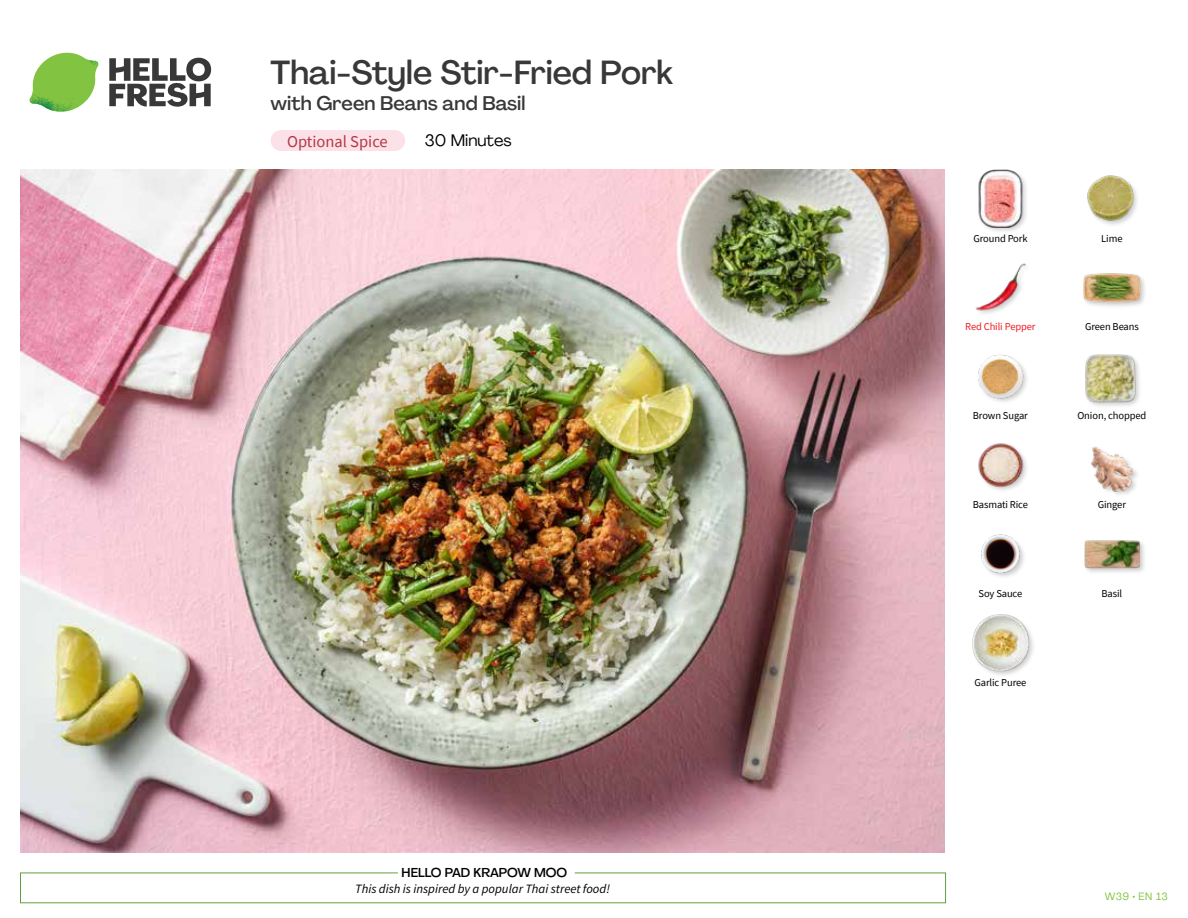
<style>
.page{position:relative;width:1188px;height:918px;background:#fff}
.page>*{position:absolute;margin:0;border:0;box-sizing:border-box;transform-origin:0 0}
.t1{font:500 33px "Agrandir";letter-spacing:-.005em;color:#383839}
.t2{font:500 19.5px "Agrandir";color:#383839}
.t3{font:16.5px "Source Sans Pro";color:#b33841}
.t4{font:16.5px "Agrandir";color:#000}
.t5{font:italic 12.75px "Source Sans Pro";color:#000}
.t6{font:500 12.75px "Agrandir";color:#000}
.t7{font:10.5px "Source Sans Pro";letter-spacing:-.01em;color:#000}
.t8{font:10.5px "Source Sans Pro";letter-spacing:-.01em;color:#ed1d24}
.t9{font:10.5px "Agrandir";letter-spacing:.05em;color:#82c341}
</style>
<div class="page">
<svg style="left:109px;top:57px;width:102px;height:50px"></svg>
<svg style="left:34px;top:53px;width:62px;height:40px"></svg>
<img style="left:67px;top:53px;width:32px;height:26px">
<img style="left:33px;top:75px;width:59px;height:11px">
<img style="left:29px;top:79px;width:61px;height:33px">
<img style="left:65px;top:86px;width:27px;height:25px">
<div style="left:20px;top:873px;width:926px;height:30px;border:1px solid #609f43"></div>
<div style="left:398px;top:865px;width:177px;height:15px;background:#fff"></div>
<img style="left:21px;top:170px;width:924px;height:682px">
<div style="left:271px;top:130px;width:134px;height:21px;background:#fce1e9;border-radius:10px"></div>
<div style="left:971px;top:613px;width:64px;height:65px;background:#000;opacity:.2"></div>
<img style="left:972px;top:614px;width:57px;height:57px">
<div style="left:1083px;top:539px;width:64px;height:36px;background:#000;opacity:.2"></div>
<img style="left:1083px;top:539px;width:58px;height:36px">
<img style="left:981px;top:534px;width:43px;height:43px">
<div style="left:1090px;top:446px;width:50px;height:52px;background:#000;opacity:.2"></div>
<img style="left:1090px;top:446px;width:45px;height:47px">
<img style="left:978px;top:443px;width:49px;height:47px">
<div style="left:1084px;top:353px;width:58px;height:56px;background:#000;opacity:.2"></div>
<img style="left:1084px;top:353px;width:52px;height:52px">
<img style="left:978px;top:354px;width:49px;height:48px">
<div style="left:1082px;top:271px;width:65px;height:39px;background:#000;opacity:.2"></div>
<img style="left:1083px;top:271px;width:58px;height:39px">
<img style="left:975px;top:263px;width:51px;height:51px">
<img style="left:1087px;top:175px;width:49px;height:49px">
<div style="left:978px;top:169px;width:50px;height:65px;background:#000;opacity:.2"></div>
<img style="left:978px;top:170px;width:50px;height:57px">
<h1 class="t1" style="left:271px;top:52px;width:404px">Thai-Style Stir-Fried Pork</h1>
<h2 class="t2" style="left:271px;top:91px;width:256px">with Green Beans and Basil</h2>
<h3 class="t3" style="left:287px;top:131px;width:102px">Optional Spice</h3>
<h3 class="t4" style="left:425px;top:130px;width:88px">30 Minutes</h3>
<p class="t6" style="left:402px;top:864px;width:167px">HELLO PAD KRAPOW MOO</p>
<p class="t5" style="left:355px;top:881px;width:256px">This dish is inspired by a popular Thai street food!</p>
<p class="t7" style="left:973px;top:231px;width:56px">Ground Pork</p>
<p class="t7" style="left:1101px;top:231px;width:23px">Lime</p>
<p class="t8" style="left:965px;top:320px;width:72px">Red Chili Pepper</p>
<p class="t7" style="left:1085px;top:320px;width:55px">Green Beans</p>
<p class="t7" style="left:973px;top:409px;width:57px">Brown Sugar</p>
<p class="t7" style="left:1077px;top:409px;width:70px">Onion, chopped</p>
<p class="t7" style="left:973px;top:498px;width:57px">Basmati Rice</p>
<p class="t7" style="left:1098px;top:498px;width:30px">Ginger</p>
<p class="t7" style="left:979px;top:587px;width:45px">Soy Sauce</p>
<p class="t7" style="left:1102px;top:587px;width:22px">Basil</p>
<p class="t7" style="left:974px;top:675px;width:53px">Garlic Puree</p>
<p class="t9" style="left:1105px;top:890px;width:65px">W39 • EN 13</p>
</div>
